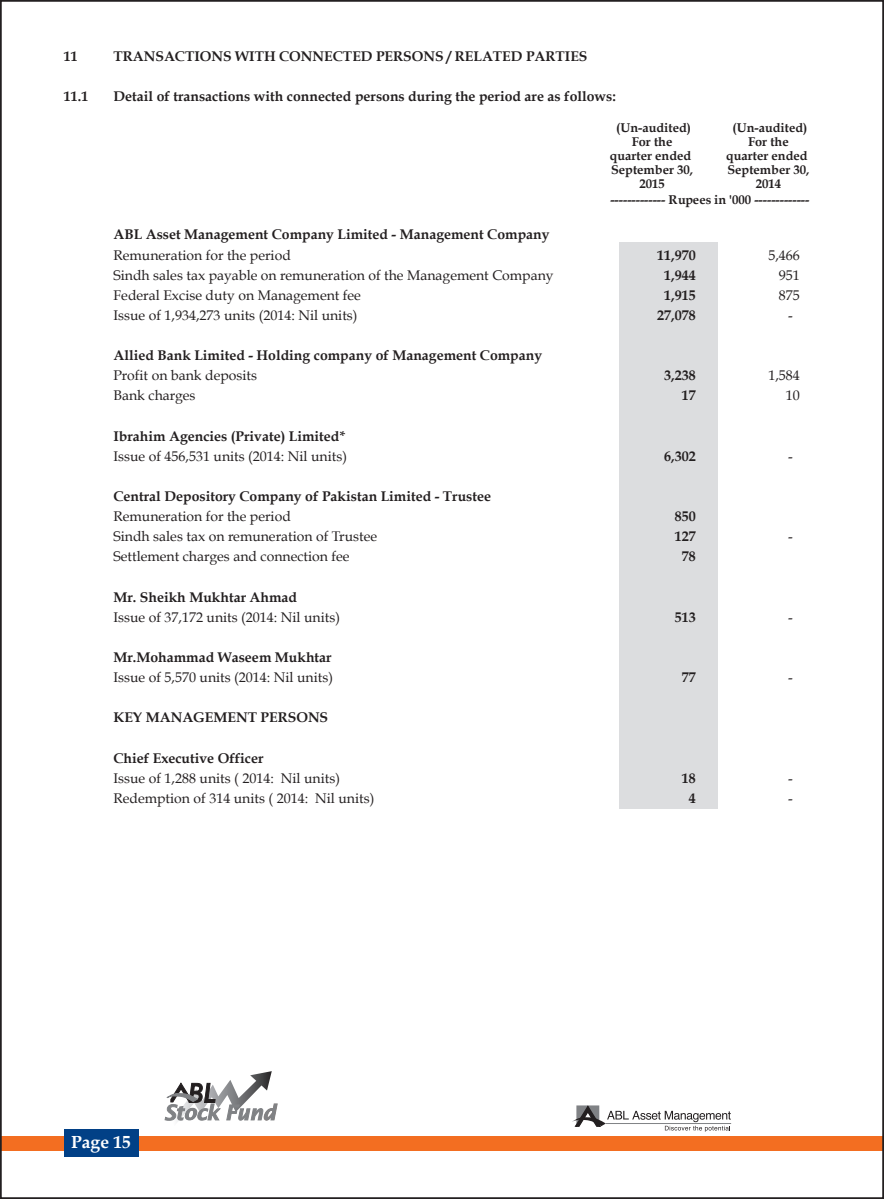
<style>
.page{position:relative;width:884px;height:1199px;background:#fff}
.page>*{position:absolute;margin:0;border:0;box-sizing:border-box;transform-origin:0 0}
.t1{font:700 17.5px "Book Antiqua";color:#fff}
.t2{font:14px "Book Antiqua";color:#231f20}
.t3{font:700 14px "Book Antiqua";color:#231f20}
.t4{font:700 12.78px/14px "Book Antiqua";color:#231f20;text-align:center}
</style>
<div class="page">
<div style="left:619px;top:242px;width:98px;height:567px;background:#dcdddf"></div>
<div style="left:1px;top:1136px;width:882px;height:14px;background:#f36e21"></div>
<svg style="left:572px;top:1105px;width:159px;height:26px"></svg>
<svg style="left:164px;top:1071px;width:113px;height:51px"></svg>
<div style="left:64px;top:1130px;width:74px;height:27px;background:#014086"></div>
<p class="t3" style="left:64px;top:48px;width:15px">11</p>
<p class="t3" style="left:113px;top:48px;width:475px">TRANSACTIONS WITH CONNECTED PERSONS / RELATED PARTIES</p>
<p class="t3" style="left:64px;top:89px;width:26px">11.1</p>
<p class="t3" style="left:113px;top:89px;width:504px">Detail of transactions with connected persons during the period are as follows:</p>
<p class="t4" style="left:610px;top:121px;width:85px">(Un-audited)<br>For the quarter ended<br>September 30,<br>2015</p>
<p class="t4" style="left:726px;top:121px;width:85px">(Un-audited)<br>For the quarter ended<br>September 30,<br>2014</p>
<p class="t4" style="left:610px;top:193px;width:201px">------------- Rupees in '000 -------------</p>
<p class="t3" style="left:113px;top:226px;width:437px">ABL Asset Management Company Limited - Management Company</p>
<p class="t2" style="left:113px;top:246px;width:179px">Remuneration for the period</p>
<p class="t3" style="left:657px;top:247px;width:40px">11,970</p>
<p class="t2" style="left:768px;top:246px;width:33px">5,466</p>
<p class="t2" style="left:113px;top:266px;width:441px">Sindh sales tax payable on remuneration of the Management Company</p>
<p class="t3" style="left:664px;top:267px;width:33px">1,944</p>
<p class="t2" style="left:779px;top:266px;width:22px">951</p>
<p class="t2" style="left:113px;top:286px;width:249px">Federal Excise duty on Management fee</p>
<p class="t3" style="left:664px;top:287px;width:33px">1,915</p>
<p class="t2" style="left:779px;top:286px;width:22px">875</p>
<p class="t2" style="left:113px;top:306px;width:245px">Issue of 1,934,273 units (2014: Nil units)</p>
<p class="t3" style="left:657px;top:307px;width:40px">27,078</p>
<p class="t2" style="left:788px;top:306px;width:6px">-</p>
<p class="t3" style="left:113px;top:347px;width:430px">Allied Bank Limited - Holding company of Management Company</p>
<p class="t2" style="left:113px;top:367px;width:145px">Profit on bank deposits</p>
<p class="t3" style="left:664px;top:367px;width:33px">3,238</p>
<p class="t2" style="left:768px;top:367px;width:33px">1,584</p>
<p class="t2" style="left:113px;top:387px;width:84px">Bank charges</p>
<p class="t3" style="left:682px;top:387px;width:15px">17</p>
<p class="t2" style="left:786px;top:387px;width:15px">10</p>
<p class="t3" style="left:113px;top:428px;width:234px">Ibrahim Agencies (Private) Limited*</p>
<p class="t2" style="left:113px;top:447px;width:235px">Issue of 456,531 units (2014: Nil units)</p>
<p class="t3" style="left:664px;top:448px;width:33px">6,302</p>
<p class="t2" style="left:788px;top:447px;width:6px">-</p>
<p class="t3" style="left:113px;top:488px;width:379px">Central Depository Company of Pakistan Limited - Trustee</p>
<p class="t2" style="left:113px;top:508px;width:179px">Remuneration for the period</p>
<p class="t3" style="left:675px;top:508px;width:22px">850</p>
<p class="t2" style="left:113px;top:528px;width:265px">Sindh sales tax on remuneration of Trustee</p>
<p class="t3" style="left:675px;top:528px;width:22px">127</p>
<p class="t2" style="left:788px;top:528px;width:6px">-</p>
<p class="t2" style="left:113px;top:548px;width:238px">Settlement charges and connection fee</p>
<p class="t3" style="left:682px;top:548px;width:15px">78</p>
<p class="t3" style="left:113px;top:589px;width:185px">Mr. Sheikh Mukhtar Ahmad</p>
<p class="t2" style="left:113px;top:608px;width:228px">Issue of 37,172 units (2014: Nil units)</p>
<p class="t3" style="left:675px;top:609px;width:22px">513</p>
<p class="t2" style="left:788px;top:608px;width:6px">-</p>
<p class="t3" style="left:113px;top:649px;width:220px">Mr.Mohammad Waseem Mukhtar</p>
<p class="t2" style="left:113px;top:669px;width:221px">Issue of 5,570 units (2014: Nil units)</p>
<p class="t3" style="left:682px;top:669px;width:15px">77</p>
<p class="t2" style="left:788px;top:669px;width:6px">-</p>
<p class="t3" style="left:113px;top:709px;width:216px">KEY MANAGEMENT PERSONS</p>
<p class="t3" style="left:113px;top:750px;width:152px">Chief Executive Officer</p>
<p class="t2" style="left:113px;top:769px;width:228px">Issue of 1,288 units ( 2014: Nil units)</p>
<p class="t3" style="left:682px;top:770px;width:15px">18</p>
<p class="t2" style="left:788px;top:769px;width:6px">-</p>
<p class="t2" style="left:113px;top:789px;width:262px">Redemption of 314 units ( 2014: Nil units)</p>
<p class="t3" style="left:689px;top:790px;width:8px">4</p>
<p class="t2" style="left:788px;top:789px;width:6px">-</p>
<p class="t1" style="left:71px;top:1131px;width:61px">Page 15</p>
</div>
